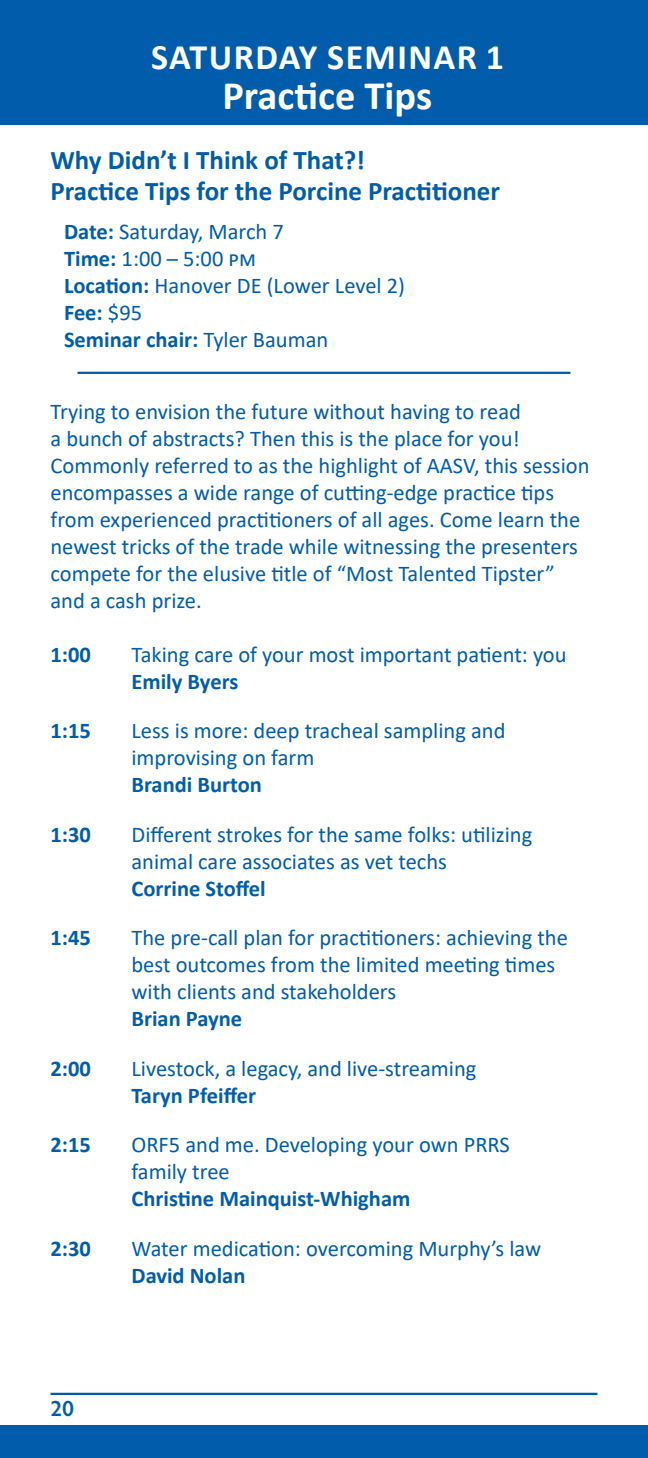
<style>
.page{position:relative;width:648px;height:1458px;background:#fff}
.page>*{position:absolute;margin:0;border:0;box-sizing:border-box;transform-origin:0 0}
.Left_Heading{font:700 40.5px "Calibri";color:#fff}
.Left_Heading-2{font:700 36px "Calibri";letter-spacing:.04em;color:#fff}
.Heading_1{font:700 27px/31.5px "Calibri";color:#015dab}
.Schedule_2{font:22.5px/27px "Calibri";color:#015dab}
.Schedule_2-2{font:700 22.5px "Calibri";color:#015dab}
.Date-Time{font:22.5px "Calibri";color:#015dab}
.Date-Time-2{font:700 22.5px "Calibri";color:#015dab}
.t1{font:600 22.5px "Hypatia Sans Pro";color:#015dab}
.s1{font-weight:700}
.s2{font-weight:400}
</style>
<div class="page">
<div style="left:0;top:1425px;width:648px;height:33px;background:#015dab"></div>
<div style="left:0;top:0;width:648px;height:125px;background:#015dab"></div>
<hr style="left:78px;top:372px;width:492px;height:2px;background:#015dab">
<hr style="left:51px;top:1393px;width:546px;height:2px;background:#015dab">
<p class="Left_Heading-2" style="left:151px;top:31px;width:354px">SATURDAY SEMINAR 1</p>
<p class="Left_Heading" style="left:222px;top:67px;width:211px">Practice Tips</p>
<p class="Heading_1" style="left:51px;top:144px;width:451px">Why Didn’t I Think of That?!<br>Practice Tips for the Porcine Practitioner</p>
<p class="Date-Time" style="left:64px;top:215px;width:221px"><span class="s1">Date:</span> Saturday, March 7</p>
<p class="Date-Time" style="left:64px;top:242px;width:194px"><span class="s1">Time:</span> 1:00 – 5:00 pm</p>
<p class="Date-Time" style="left:64px;top:269px;width:343px"><span class="s1">Location:</span> Hanover DE (Lower Level 2)</p>
<p class="Date-Time-2" style="left:64px;top:296px;width:80px">Fee: <span class="s2">$95</span></p>
<p class="Date-Time-2" style="left:64px;top:323px;width:266px">Seminar chair: <span class="s2">Tyler Bauman</span></p>
<p class="Schedule_2" style="left:51px;top:397px;width:541px">Trying to envision the future without having to read<br>a bunch of abstracts? Then this is the place for you!<br>Commonly referred to as the highlight of AASV, this session encompasses a wide range of cutting-edge practice tips from experienced practitioners of all ages. Come learn the newest tricks of the trade while witnessing the presenters compete for the elusive title of “Most Talented Tipster” and a cash prize.</p>
<p class="Schedule_2-2" style="left:51px;top:638px;width:42px">1:00</p>
<p class="Schedule_2" style="left:132px;top:640px;width:437px">Taking care of your most important patient: you</p>
<p class="Schedule_2-2" style="left:132px;top:665px;width:108px">Emily Byers</p>
<p class="Schedule_2-2" style="left:51px;top:715px;width:42px">1:15</p>
<p class="Schedule_2" style="left:132px;top:716px;width:376px">Less is more: deep tracheal sampling and improvising on farm</p>
<p class="Schedule_2-2" style="left:132px;top:769px;width:132px">Brandi Burton</p>
<p class="Schedule_2-2" style="left:51px;top:818px;width:42px">1:30</p>
<p class="Schedule_2" style="left:132px;top:820px;width:402px">Different strokes for the same folks: utilizing animal care associates as vet techs</p>
<p class="Schedule_2-2" style="left:132px;top:872px;width:136px">Corrine Stoffel</p>
<p class="Schedule_2-2" style="left:51px;top:922px;width:42px">1:45</p>
<p class="Schedule_2" style="left:132px;top:923px;width:438px">The pre-call plan for practitioners: achieving the best outcomes from the limited meeting times with clients and stakeholders</p>
<p class="Schedule_2-2" style="left:132px;top:1003px;width:112px">Brian Payne</p>
<p class="Schedule_2-2" style="left:51px;top:1052px;width:42px">2:00</p>
<p class="Schedule_2" style="left:132px;top:1054px;width:346px">Livestock, a legacy, and live-streaming</p>
<p class="Schedule_2-2" style="left:132px;top:1079px;width:126px">Taryn Pfeiffer</p>
<p class="Schedule_2-2" style="left:51px;top:1129px;width:42px">2:15</p>
<p class="Schedule_2" style="left:132px;top:1130px;width:380px">ORF5 and me. Developing your own PRRS family tree</p>
<p class="Schedule_2-2" style="left:132px;top:1183px;width:280px">Christine Mainquist-Whigham</p>
<p class="Schedule_2-2" style="left:51px;top:1232px;width:42px">2:30</p>
<p class="Schedule_2" style="left:132px;top:1234px;width:411px">Water medication: overcoming Murphy’s law</p>
<p class="Schedule_2-2" style="left:132px;top:1259px;width:115px">David Nolan</p>
<p class="t1" style="left:50px;top:1393px;width:26px">20</p>
</div>
